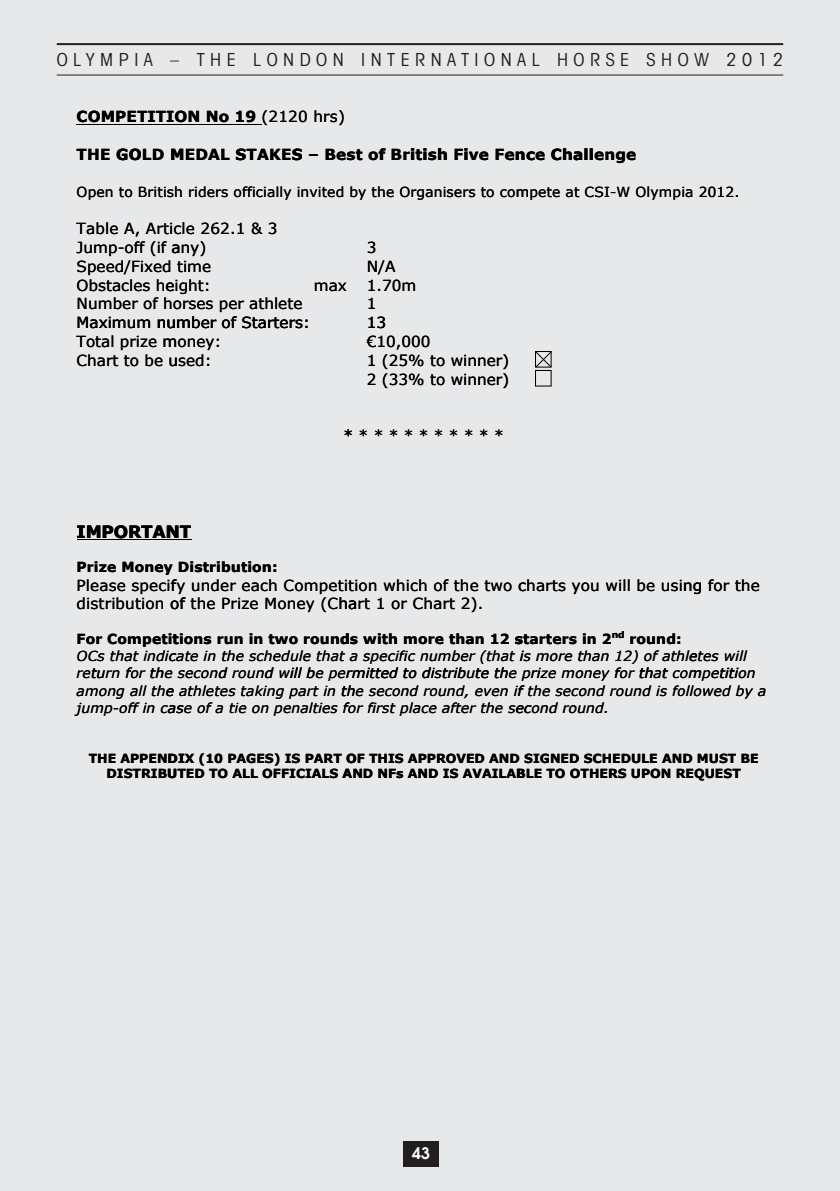
<style>
.page{position:relative;width:840px;height:1191px;background:#fff}
.page>*{position:absolute;margin:0;border:0;box-sizing:border-box;transform-origin:0 0}
.t1{font:condensed 18px "Avant Garde";letter-spacing:.305em;color:#231f20}
.t2{font:700 17px "Verdana";letter-spacing:-.01em;color:#000}
.t3{font:600 16px "Avant Garde";color:#fff}
.t4{font:15.2px/18.8px "Verdana";letter-spacing:.005em;color:#000}
.t5{font:700 15.2px "Verdana";letter-spacing:.01em;color:#000}
.t6{font:italic 13.8px/17px "Verdana";letter-spacing:.01em;color:#000}
.t7{font:700 13.8px "Verdana";letter-spacing:.01em;color:#000}
.t8{font:13.8px "Verdana";letter-spacing:.01em;color:#000}
.t9{font:700 12.6px/15.6px "Verdana";color:#000;text-align:center}
.t10{font:700 9.2px "Verdana";color:#000}
.s1{font-weight:400}
</style>
<div class="page">
<div style="left:0;top:0;width:839px;height:1191px;background:#e7e8e9"></div>
<hr style="left:77px;top:124px;width:184px;height:1px;background:#000">
<svg style="left:535px;top:351px;width:17px;height:17px"></svg>
<div style="left:534px;top:370px;width:17px;height:16px;border:1px solid #000"></div>
<hr style="left:77px;top:539px;width:114px;height:1px;background:#000">
<div style="left:403px;top:1140px;width:35px;height:26px;background:#231f20"></div>
<hr style="left:57px;top:75px;width:725px;height:1px;background:#231f20">
<hr style="left:57px;top:43px;width:725px;height:2px;background:#231f20">
<p class="t1" style="left:57px;top:53px;width:727px">OLYMPIA – THE LONDON INTERNATIONAL HORSE SHOW 2012</p>
<p class="t5" style="left:77px;top:107px;width:270px">COMPETITION No 1 <span class="s1">(2120 hrs)</span></p>
<p class="t5" style="left:245px;top:107px;width:12px">9</p>
<p class="t5" style="left:77px;top:145px;width:561px">THE GOLD MEDAL STAKES – Best of British Five Fence Challenge</p>
<p class="t8" style="left:77px;top:183px;width:664px">Open to British riders officially invited by the Organisers to compete at CSI W Olympia 2012.</p>
<p class="t4" style="left:77px;top:218px;width:202px">Table A, Article 262.1 &amp; 3<br>Jump off (if any)</p>
<p class="t8" style="left:610px;top:183px;width:8px">-</p>
<p class="t4" style="left:366px;top:237px;width:51px">3<br>N/A<br>1.70m<br>1</p>
<p class="t4" style="left:76px;top:237px;width:227px;text-indent:41px">-<br>Speed/Fixed time<br>Obstacles height:<br>Number of horses per athlete</p>
<p class="t4" style="left:313px;top:275px;width:35px">max</p>
<p class="t4" style="left:77px;top:313px;width:235px">Maximum number of Starters:<br>Total prize money:<br>Chart to be used:</p>
<p class="t4" style="left:366px;top:313px;width:144px">13<br>!10,000<br>1 (25% to winner)<br>2 (33% to winner)</p>
<p class="t2" style="left:77px;top:520px;width:116px">IMPORTANT</p>
<p class="t4" style="left:343px;top:426px;width:162px">***********</p>
<p class="t7" style="left:77px;top:558px;width:202px">Prize Money Distribution:</p>
<p class="t4" style="left:77px;top:575px;width:684px">Please specify under each Competition which of the two charts you will be using for the distribution of the Prize Money (Chart 1 or Chart 2).</p>
<p class="t7" style="left:77px;top:630px;width:536px">For Competitions run in two rounds with more than 12 starters in 2</p>
<p class="t6" style="left:77px;top:647px;width:671px">OCs that indicate in the schedule that a specific number (that is more than 12) of athletes will</p>
<p class="t4" style="left:206px;top:594px;width:11px">e</p>
<p class="t10" style="left:611px;top:628px;width:14px">nd</p>
<p class="t7" style="left:629px;top:630px;width:54px">round:</p>
<p class="t6" style="left:77px;top:664px;width:691px">return for the second round will be permitted to distribute the prize money for that competition among all the athletes taking part in the second round, even if the second round is followed by a jump off in case of a tie on penalties for first place after the second round.</p>
<p class="t6" style="left:190px;top:647px;width:10px">e</p>
<p class="t6" style="left:113px;top:698px;width:8px">-</p>
<p class="t9" style="left:89px;top:750px;width:671px">THE APPENDIX (10 PAGES) IS PART OF THIS APPROVED AND SIGNED SCHEDULE AND MUST BE<br>DISTRIBUTED TO ALL OFFICIALS AND NFs AND IS AVAILABLE TO OTHERS UPON REQUEST</p>
<p class="t3" style="left:412px;top:1144px;width:19px">43</p>
</div>
